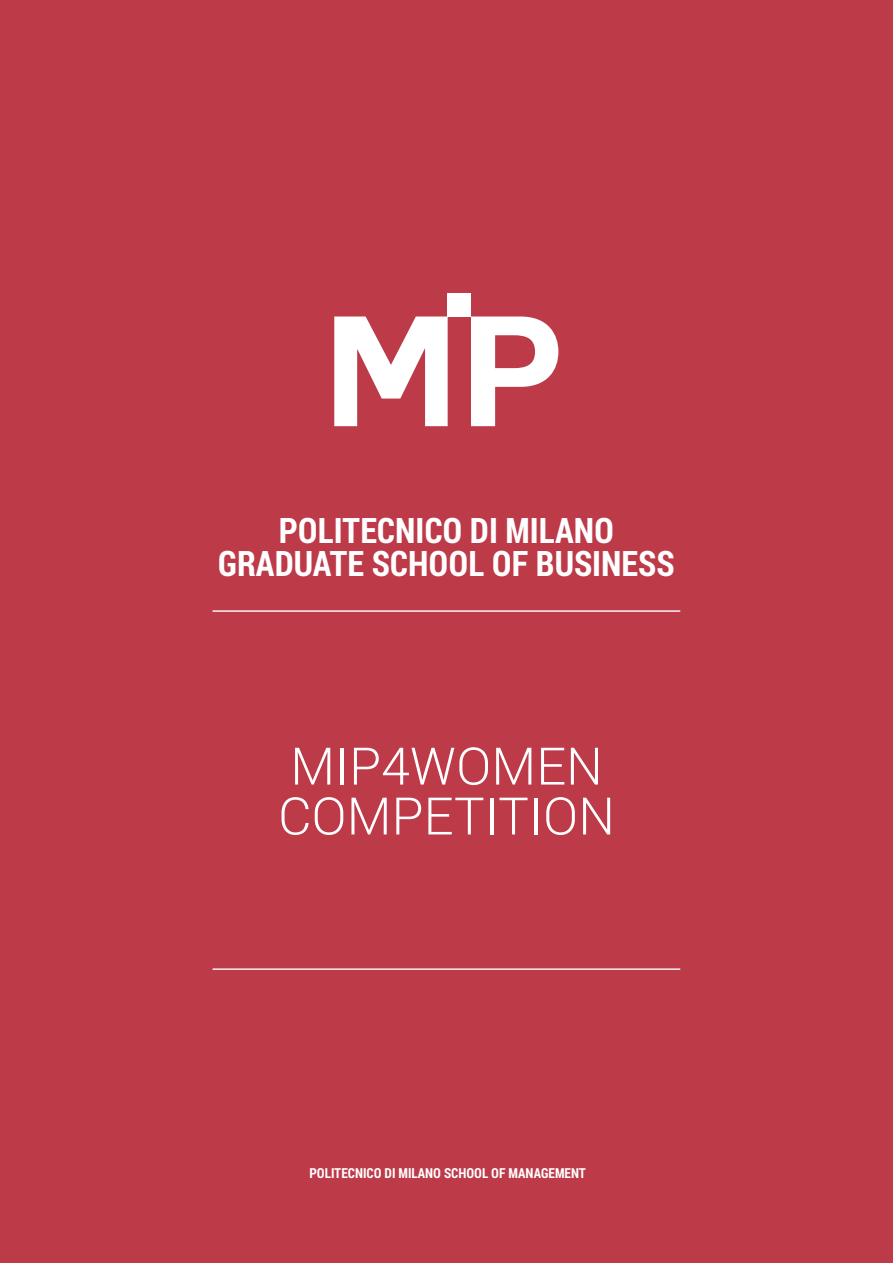
<style>
.page{position:relative;width:893px;height:1263px;background:#bd3a49}
.page>*{position:absolute;margin:0;border:0;box-sizing:border-box;transform-origin:0 0}
.t1{font:300 51.75px/49.9px "Roboto";color:#fff}
.t2{font:700 35.1px/33.3px "Roboto Condensed";color:#fff;text-align:center}
.t3{font:700 13.8px "Roboto Condensed";color:#fff}
</style>
<div class="page">
<hr style="left:213px;top:610px;width:467px;height:2px;background:#fff">
<hr style="left:213px;top:968px;width:467px;height:2px;background:#fff">
<svg style="left:334px;top:316px;width:114px;height:110px"></svg>
<svg style="left:471px;top:316px;width:87px;height:110px"></svg>
<div style="left:448px;top:293px;width:23px;height:23px;background:#fff"></div>
<p class="t2" style="left:218px;top:513px;width:458px">POLITECNICO DI MILANO<br>GRADUATE SCHOOL OF BUSINESS</p>
<h1 class="t1" style="left:278px;top:739px;width:338px">MIP4WOMEN<br>COMPETITION</h1>
<p class="t3" style="left:309px;top:1163px;width:278px">POLITECNICO DI MILANO SCHOOL OF MANAGEMENT</p>
</div>
